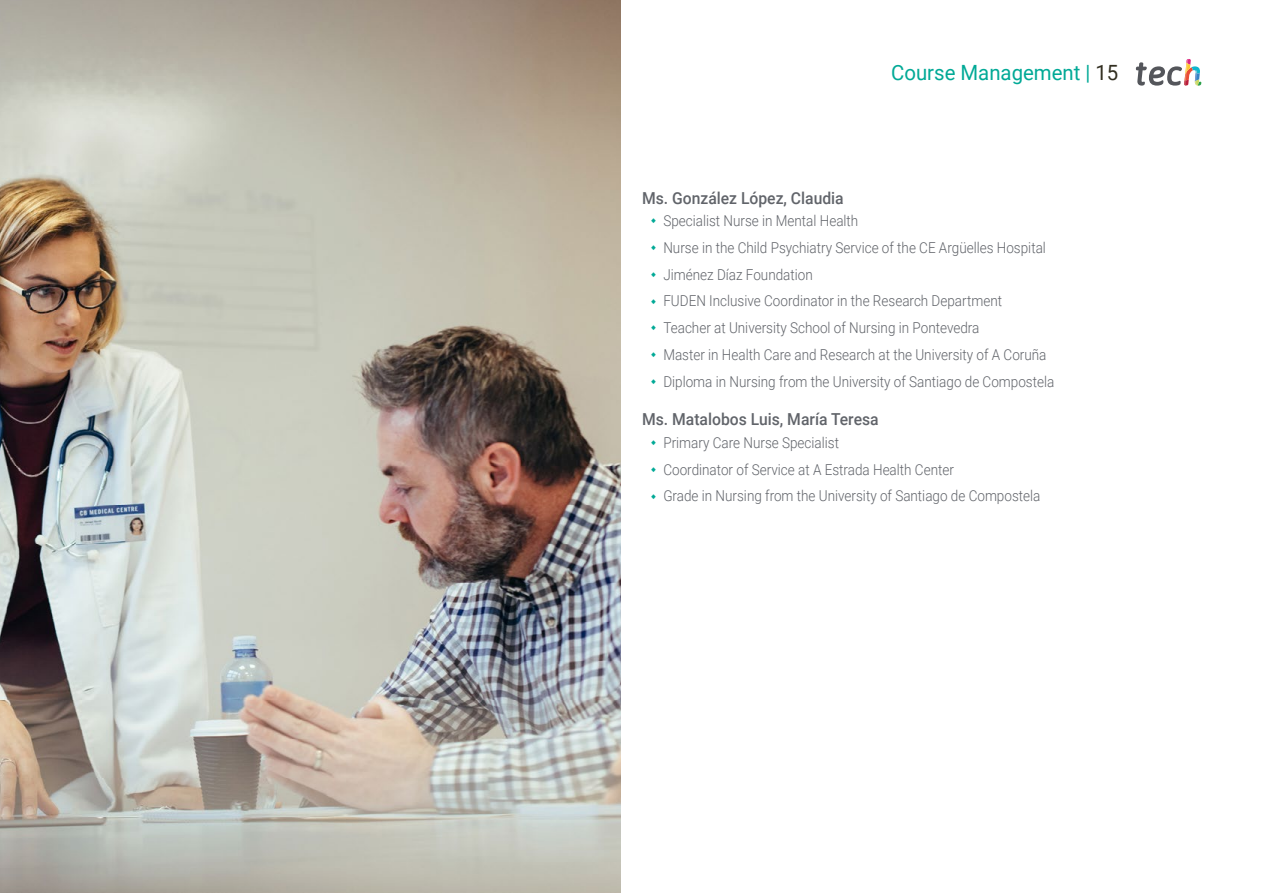
<style>
.page{position:relative;width:1263px;height:893px;background:#fff}
.page>*{position:absolute;margin:0;border:0;box-sizing:border-box;transform-origin:0 0}
.t1{font:21px "Roboto";color:#00a996}
.t2{font:500 16.5px "Roboto";color:#61646a;scale:.95 1}
.t3{font:300 15px/26.7px "Roboto";color:#61646a;scale:.9 1}
.s1{color:#312e20}
</style>
<div class="page">
<svg style="left:1136px;top:59px;width:65px;height:27px"></svg>
<img style="left:0;top:0;width:621px;height:893px">
<h1 class="t1" style="left:891px;top:57px;width:229px">Course Management | <span class="s1">15</span></h1>
<p class="t2" style="left:642px;top:186px;width:214px">Ms. González López, Claudia</p>
<p class="t3" style="left:663px;top:207px;width:436px">Specialist Nurse in Mental Health<br>Nurse in the Child Psychiatry Service of the CE Argüelles Hospital Jiménez Díaz Foundation<br>FUDEN Inclusive Coordinator in the Research Department<br>Teacher at University School of Nursing in Pontevedra<br>Master in Health Care and Research at the University of A Coruña Diploma in Nursing from the University of Santiago de Compostela</p>
<p class="t2" style="left:642px;top:408px;width:250px">Ms. Matalobos Luis, María Teresa</p>
<p class="t3" style="left:663px;top:428px;width:420px">Primary Care Nurse Specialist<br>Coordinator of Service at A Estrada Health Center<br>Grade in Nursing from the University of Santiago de Compostela</p>
</div>
